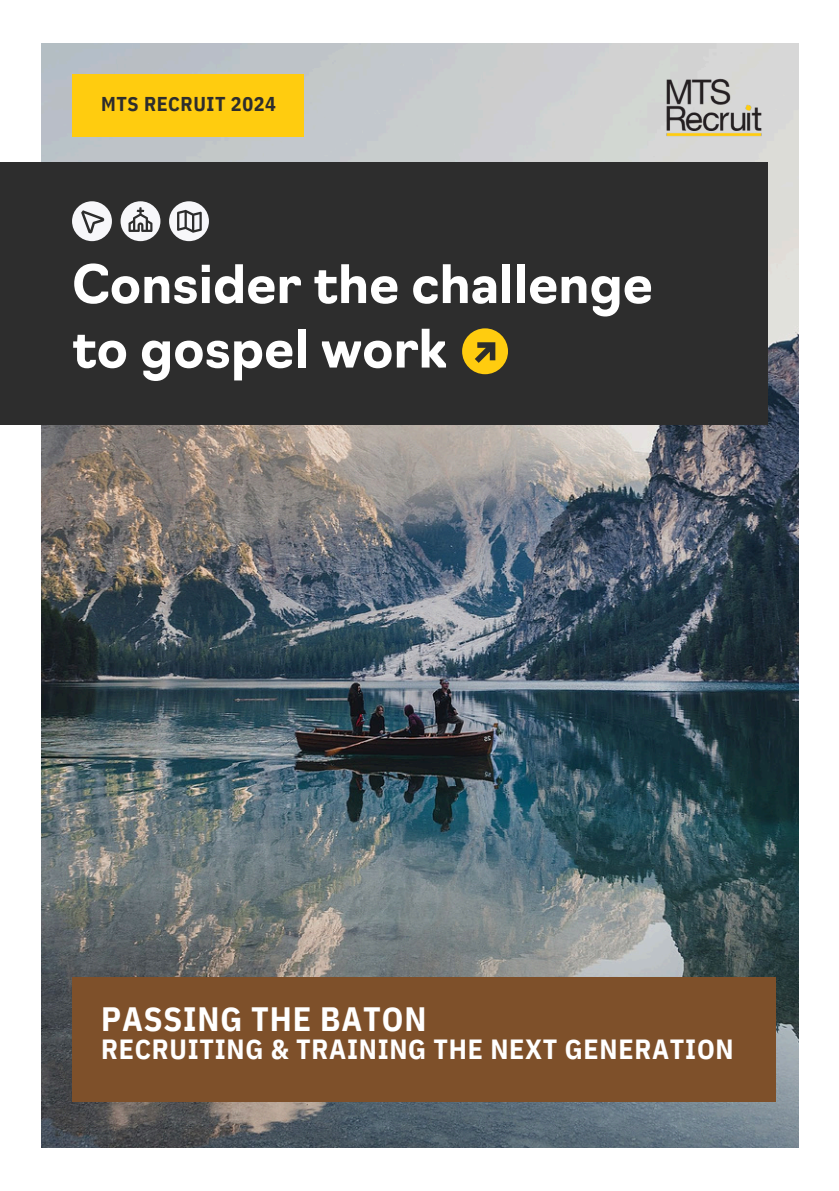
<style>
.page{position:relative;width:839px;height:1191px;background:#fff}
.page>*{position:absolute;margin:0;border:0;box-sizing:border-box;transform-origin:0 0}
.t1{font:700 51.8px/64.4px "Navigo";color:#fff}
.t2{font:700 33.8px "IBM Plex Sans Cond";letter-spacing:.025em;color:#fff}
.t3{font:700 27.8px "IBM Plex Sans Cond";letter-spacing:.025em;color:#fff}
.t4{font:700 20px "IBM Plex Sans Cond";letter-spacing:.03em;color:#2d2d2d}
</style>
<div class="page">
<img style="left:41px;top:43px;width:758px;height:1104px">
<div style="left:72px;top:74px;width:232px;height:62px;background:#ffcc0f"></div>
<div style="left:72px;top:977px;width:703px;height:124px;background:#7e502a"></div>
<div style="left:0;top:163px;width:767px;height:262px;background:#2d2d2d"></div>
<svg style="left:462px;top:328px;width:46px;height:46px"></svg>
<svg style="left:72px;top:201px;width:40px;height:40px"></svg>
<svg style="left:120px;top:201px;width:40px;height:40px"></svg>
<svg style="left:169px;top:201px;width:40px;height:40px"></svg>
<img style="left:656px;top:69px;width:115px;height:77px">
<p class="t4" style="left:101px;top:90px;width:176px">MTS RECRUIT 2024</p>
<h1 class="t1" style="left:72px;top:258px;width:582px">Consider the challenge to gospel work</h1>
<h2 class="t2" style="left:101px;top:996px;width:327px">PASSING THE BATON</h2>
<h2 class="t3" style="left:101px;top:1031px;width:634px">RECRUITING &amp; TRAINING THE NEXT GENERATION</h2>
</div>
